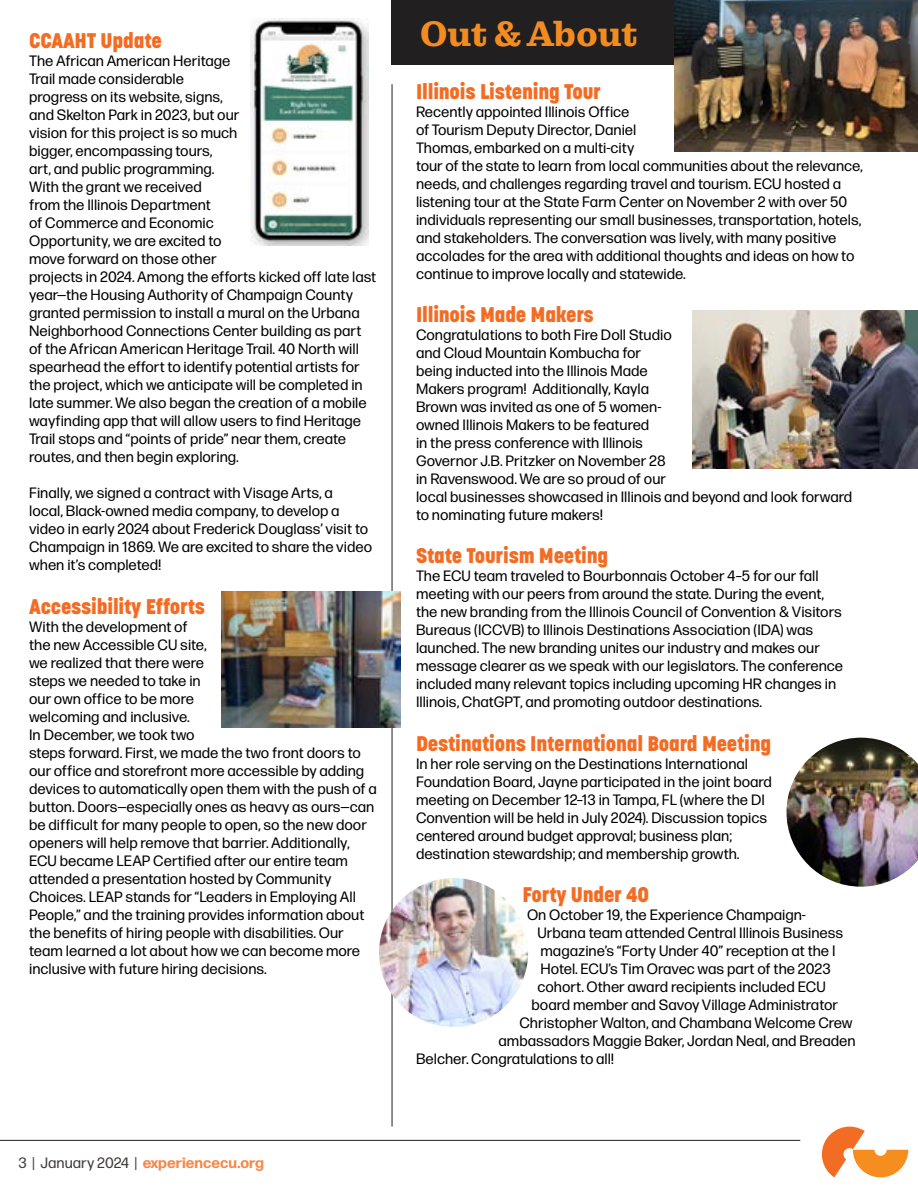
<style>
.page{position:relative;width:918px;height:1188px;background:#fff}
.page>*{position:absolute;margin:0;border:0;box-sizing:border-box;transform-origin:0 0}
.t1{font:700 36px "Pulpo";letter-spacing:-.015em;color:#f38c20}
.t2{font:800 21px "Korolev";letter-spacing:-.01em;color:#f36c24}
.t3{font:15px/18px "Forma DJR Micro";color:#000}
.t4{font:700 15px "Forma DJR Micro";color:#f68749}
.s1{font-weight:400;color:#413c3c}
</style>
<div class="page">
<hr style="left:0;top:1140px;width:800px;height:1px;background:#221f20">
<svg style="left:822px;top:1127px;width:86px;height:50px"></svg>
<hr style="left:392px;top:84px;width:1px;height:1043px;background:#221f20">
<div style="left:392px;top:0;width:526px;height:65px;background:#221f20"></div>
<img style="left:379px;top:878px;width:149px;height:149px;border-radius:75px">
<img style="left:221px;top:592px;width:179px;height:136px">
<img style="left:675px;top:0;width:243px;height:151px">
<img style="left:692px;top:310px;width:226px;height:158px">
<img style="left:251px;top:19px;width:117px;height:226px">
<img style="left:786px;top:738px;width:132px;height:149px">
<h2 class="t2" style="left:29px;top:28px;width:134px">CCAAHT Update</h2>
<h1 class="t1" style="left:420px;top:13px;width:220px">Out &amp; About</h1>
<p class="t3" style="left:29px;top:52px;width:349px">The African American Heritage<br>Trail made considerable<br>progress on its website, signs,<br>and Skelton Park in 2023, but our<br>vision for this project is so much<br>bigger, encompassing tours,<br>art, and public programming.<br>With the grant we received<br>from the Illinois Department<br>of Commerce and Economic<br>Opportunity, we are excited to<br>move forward on those other<br>projects in 2024. Among the efforts kicked off late last year—the Housing Authority of Champaign County granted permission to install a mural on the Urbana Neighborhood Connections Center building as part of the African American Heritage Trail. 40 North will spearhead the effort to identify potential artists for the project, which we anticipate will be completed in late summer. We also began the creation of a mobile wayfinding app that will allow users to find Heritage Trail stops and “points of pride” near them, create routes, and then begin exploring.</p>
<p class="t3" style="left:29px;top:484px;width:344px">Finally, we signed a contract with Visage Arts, a<br>local, Black-owned media company, to develop a video in early 2024 about Frederick Douglass’ visit to Champaign in 1869. We are excited to share the video when it’s completed!</p>
<h2 class="t2" style="left:29px;top:593px;width:177px">Accessibility Efforts</h2>
<p class="t3" style="left:29px;top:617px;width:349px">With the development of<br>the new Accessible CU site,<br>we realized that there were<br>steps we needed to take in<br>our own office to be more<br>welcoming and inclusive.<br>In December, we took two<br>steps forward. First, we made the two front doors to our office and storefront more accessible by adding devices to automatically open them with the push of a button. Doors—especially ones as heavy as ours—can be difficult for many people to open, so the new door openers will help remove that barrier. Additionally, ECU became LEAP Certified after our entire team attended a presentation hosted by Community Choices. LEAP stands for “Leaders in Employing All People,” and the training provides information about the benefits of hiring people with disabilities. Our team learned a lot about how we can become more inclusive with future hiring decisions.</p>
<h2 class="t2" style="left:416px;top:78px;width:186px">Illinois Listening Tour</h2>
<p class="t3" style="left:416px;top:102px;width:448px">Recently appointed Illinois Office<br>of Tourism Deputy Director, Daniel<br>Thomas, embarked on a multi-city<br>tour of the state to learn from local communities about the relevance, needs, and challenges regarding travel and tourism. ECU hosted a listening tour at the State Farm Center on November 2 with over 50 individuals representing our small businesses, transportation, hotels, and stakeholders. The conversation was lively, with many positive accolades for the area with additional thoughts and ideas on how to continue to improve locally and statewide.</p>
<h2 class="t2" style="left:416px;top:302px;width:179px">Illinois Made Makers</h2>
<p class="t3" style="left:416px;top:326px;width:438px">Congratulations to both Fire Doll Studio<br>and Cloud Mountain Kombucha for<br>being inducted into the Illinois Made<br>Makers program! Additionally, Kayla<br>Brown was invited as one of 5 women-<br>owned Illinois Makers to be featured<br>in the press conference with Illinois<br>Governor J.B. Pritzker on November 28<br>in Ravenswood. We are so proud of our<br>local businesses showcased in Illinois and beyond and look forward to nominating future makers!</p>
<h2 class="t2" style="left:416px;top:543px;width:194px">State Tourism Meeting</h2>
<p class="t3" style="left:416px;top:567px;width:429px">The ECU team traveled to Bourbonnais October 4–5 for our fall meeting with our peers from around the state. During the event, the new branding from the Illinois Council of Convention &amp; Visitors Bureaus (ICCVB) to Illinois Destinations Association (IDA) was launched. The new branding unites our industry and makes our message clearer as we speak with our legislators. The conference included many relevant topics including upcoming HR changes in Illinois, ChatGPT, and promoting outdoor destinations.</p>
<h2 class="t2" style="left:416px;top:730px;width:357px">Destinations International Board Meeting</h2>
<p class="t3" style="left:416px;top:754px;width:357px">In her role serving on the Destinations International Foundation Board, Jayne participated in the joint board meeting on December 12–13 in Tampa, FL (where the DI Convention will be held in July 2024). Discussion topics centered around budget approval; business plan; destination stewardship; and membership growth.</p>
<h2 class="t2" style="left:523px;top:881px;width:128px">Forty Under 40</h2>
<p class="t3" style="left:527px;top:905px;width:281px">On October 19, the Experience Champaign-</p>
<p class="t3" style="left:538px;top:923px;width:307px">Urbana team attended Central Illinois Business</p>
<p class="t3" style="left:541px;top:941px;width:296px">magazine’s “Forty Under 40” reception at the I</p>
<p class="t3" style="left:541px;top:959px;width:292px">Hotel. ECU’s Tim Oravec was part of the 2023</p>
<p class="t3" style="left:538px;top:977px;width:290px">cohort. Other award recipients included ECU</p>
<p class="t3" style="left:532px;top:995px;width:308px">board member and Savoy Village Administrator</p>
<p class="t3" style="left:520px;top:1013px;width:335px">Christopher Walton, and Chambana Welcome Crew</p>
<p class="t3" style="left:499px;top:1031px;width:359px">ambassadors Maggie Baker, Jordan Neal, and Breaden</p>
<p class="t3" style="left:416px;top:1049px;width:200px">Belcher. Congratulations to all!</p>
<p class="t4" style="left:18px;top:1153px;width:247px"><span class="s1">3 | January 2024 |</span> experiencecu.org</p>
</div>
